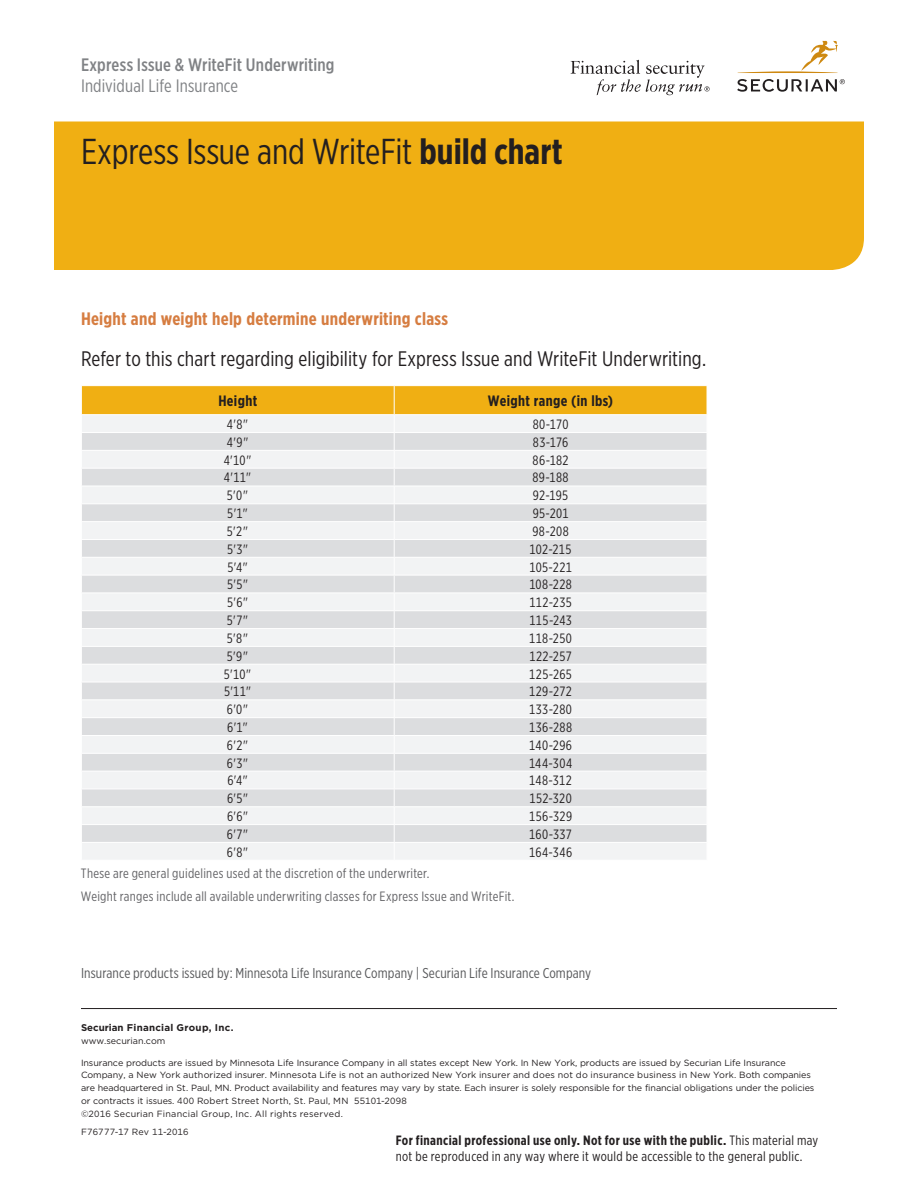
<style>
.page{position:relative;width:918px;height:1188px;background:#fff}
.page>*{position:absolute;margin:0;border:0;box-sizing:border-box;transform-origin:0 0}
.t1{font:36px "Gotham X Narrow";letter-spacing:-.005em;color:#231f20}
.t2{font:21px "Gotham X Narrow";letter-spacing:.005em;color:#231f20}
.t3{font:700 18px "Gotham X Narrow";letter-spacing:.015em;color:#d67d41}
.t4{font:500 18px "Gotham X Narrow";letter-spacing:.01em;color:#808285}
.t5{font:18px "Gotham X Narrow";letter-spacing:.005em;color:#808285}
.t6{font:700 15px "Gotham X Narrow";letter-spacing:.025em;color:#231f20}
.t7{font:14.25px "Gotham X Narrow";letter-spacing:.01em;color:#57585a}
.t8{font:13.5px/16.5px "Gotham X Narrow";letter-spacing:.025em;color:#231f20}
.t9{font:13.5px/23.2px "Gotham X Narrow";letter-spacing:.02em;color:#636366}
.t10{font:700 9.75px "Gotham";letter-spacing:.025em;color:#231f20}
.t11{font:9px/12.8px "Gotham";letter-spacing:-.01em;color:#231f20}
.t12{font:9px "Gotham";letter-spacing:.02em;color:#231f20}
.s1{font-weight:700}
</style>
<div class="page">
<div style="left:54px;top:122px;width:810px;height:148px;background:#f0af13"></div>
<svg style="left:737px;top:79px;width:108px;height:13px"></svg>
<svg style="left:738px;top:41px;width:100px;height:32px"></svg>
<svg style="left:571px;top:60px;width:139px;height:35px"></svg>
<svg style="left:81px;top:386px;width:626px;height:473px"></svg>
<hr style="left:81px;top:414px;width:313px;height:1px;background:#fff">
<hr style="left:394px;top:414px;width:313px;height:1px;background:#fff">
<hr style="left:81px;top:1008px;width:756px;height:1px;background:#231f20">
<h3 class="t4" style="left:81px;top:53px;width:255px">Express Issue &amp; WriteFit Underwriting</h3>
<h3 class="t5" style="left:81px;top:75px;width:159px">Individual Life Insurance</h3>
<h1 class="t1" style="left:81px;top:130px;width:483px">Express Issue and WriteFit <span class="s1">build chart</span></h1>
<h3 class="t3" style="left:81px;top:308px;width:369px">Height and weight help determine underwriting class</h3>
<h2 class="t2" style="left:81px;top:346px;width:627px">Refer to this chart regarding eligibility for Express Issue and WriteFit Underwriting.</h2>
<h3 class="t6" style="left:218px;top:392px;width:40px">Height</h3>
<h3 class="t6" style="left:488px;top:392px;width:127px">Weight range (in lbs)</h3>
<h3 class="t8" style="left:227px;top:416px;width:23px">4'8"</h3>
<h3 class="t8" style="left:533px;top:416px;width:37px">80-170</h3>
<h3 class="t8" style="left:227px;top:434px;width:23px">4'9"</h3>
<h3 class="t8" style="left:533px;top:434px;width:37px">83-176</h3>
<h3 class="t8" style="left:224px;top:451px;width:30px">4'10"</h3>
<h3 class="t8" style="left:533px;top:451px;width:38px">86-182</h3>
<h3 class="t8" style="left:224px;top:469px;width:29px">4'11"</h3>
<h3 class="t8" style="left:532px;top:469px;width:38px">89-188</h3>
<h3 class="t8" style="left:227px;top:487px;width:23px">5'0"</h3>
<h3 class="t8" style="left:533px;top:487px;width:37px">92-195</h3>
<h3 class="t8" style="left:227px;top:505px;width:22px">5'1"</h3>
<h3 class="t8" style="left:533px;top:505px;width:37px">95-201</h3>
<h3 class="t8" style="left:227px;top:523px;width:23px">5'2"</h3>
<h3 class="t8" style="left:532px;top:523px;width:38px">98-208</h3>
<h3 class="t8" style="left:227px;top:541px;width:23px">5'3"</h3>
<h3 class="t8" style="left:530px;top:541px;width:44px">102-215</h3>
<h3 class="t8" style="left:227px;top:558px;width:22px">5'4"</h3>
<h3 class="t8" style="left:529px;top:558px;width:44px">105-221</h3>
<h3 class="t8" style="left:227px;top:576px;width:23px">5'5"</h3>
<h3 class="t8" style="left:529px;top:576px;width:44px">108-228</h3>
<h3 class="t8" style="left:227px;top:594px;width:23px">5'6"</h3>
<h3 class="t8" style="left:529px;top:594px;width:44px">112-235</h3>
<h3 class="t8" style="left:227px;top:612px;width:23px">5'7"</h3>
<h3 class="t8" style="left:529px;top:612px;width:44px">115-243</h3>
<h3 class="t8" style="left:227px;top:630px;width:23px">5'8"</h3>
<h3 class="t8" style="left:529px;top:630px;width:44px">118-250</h3>
<h3 class="t8" style="left:227px;top:647px;width:23px">5'9"</h3>
<h3 class="t8" style="left:529px;top:647px;width:44px">122-257</h3>
<h3 class="t8" style="left:224px;top:665px;width:29px">5'10"</h3>
<h3 class="t8" style="left:529px;top:665px;width:44px">125-265</h3>
<h3 class="t8" style="left:224px;top:683px;width:29px">5'11"</h3>
<h3 class="t8" style="left:529px;top:683px;width:44px">129-272</h3>
<h3 class="t8" style="left:227px;top:701px;width:23px">6'0"</h3>
<h3 class="t8" style="left:529px;top:701px;width:44px">133-280</h3>
<h3 class="t8" style="left:227px;top:719px;width:23px">6'1"</h3>
<h3 class="t8" style="left:529px;top:719px;width:45px">136-288</h3>
<h3 class="t8" style="left:227px;top:737px;width:23px">6'2"</h3>
<h3 class="t8" style="left:529px;top:737px;width:44px">140-296</h3>
<h3 class="t8" style="left:227px;top:754px;width:23px">6'3"</h3>
<h3 class="t8" style="left:529px;top:754px;width:44px">144-304</h3>
<h3 class="t8" style="left:227px;top:772px;width:22px">6'4"</h3>
<h3 class="t8" style="left:529px;top:772px;width:44px">148-312</h3>
<h3 class="t8" style="left:227px;top:790px;width:23px">6'5"</h3>
<h3 class="t8" style="left:529px;top:790px;width:44px">152-320</h3>
<h3 class="t8" style="left:227px;top:808px;width:23px">6'6"</h3>
<h3 class="t8" style="left:529px;top:808px;width:45px">156-329</h3>
<h3 class="t8" style="left:227px;top:826px;width:23px">6'7"</h3>
<h3 class="t8" style="left:529px;top:826px;width:44px">160-337</h3>
<h3 class="t8" style="left:227px;top:844px;width:23px">6'8"</h3>
<h3 class="t8" style="left:529px;top:844px;width:45px">164-346</h3>
<h3 class="t9" style="left:81px;top:861px;width:435px">These are general guidelines used at the discretion of the underwriter.<br>Weight ranges include all available underwriting classes for Express Issue and WriteFit.</h3>
<h3 class="t7" style="left:81px;top:965px;width:512px">Insurance products issued by: Minnesota Life Insurance Company | Securian Life Insurance Company</h3>
<p class="t10" style="left:81px;top:1022px;width:154px">Securian Financial Group, Inc.</p>
<p class="t11" style="left:81px;top:1034px;width:86px">www.securian.com</p>
<p class="t11" style="left:81px;top:1056px;width:735px">Insurance products are issued by Minnesota Life Insurance Company in all states except New York. In New York, products are issued by Securian Life Insurance Company, a New York authorized insurer. Minnesota Life is not an authorized New York insurer and does not do insurance business in New York. Both companies are headquartered in St. Paul, MN. Product availability and features may vary by state. Each insurer is solely responsible for the financial obligations under the policies or contracts it issues. 400 Robert Street North, St. Paul, MN 55101-2098<br>©2016 Securian Financial Group, Inc. All rights reserved.</p>
<p class="t12" style="left:81px;top:1126px;width:109px">F76777-17 Rev 11-2016</p>
<h3 class="t8" style="left:396px;top:1132px;width:424px"><span class="s1">For financial professional use only. Not for use with the public.</span> This material may not be reproduced in any way where it would be accessible to the general public.</h3>
</div>
